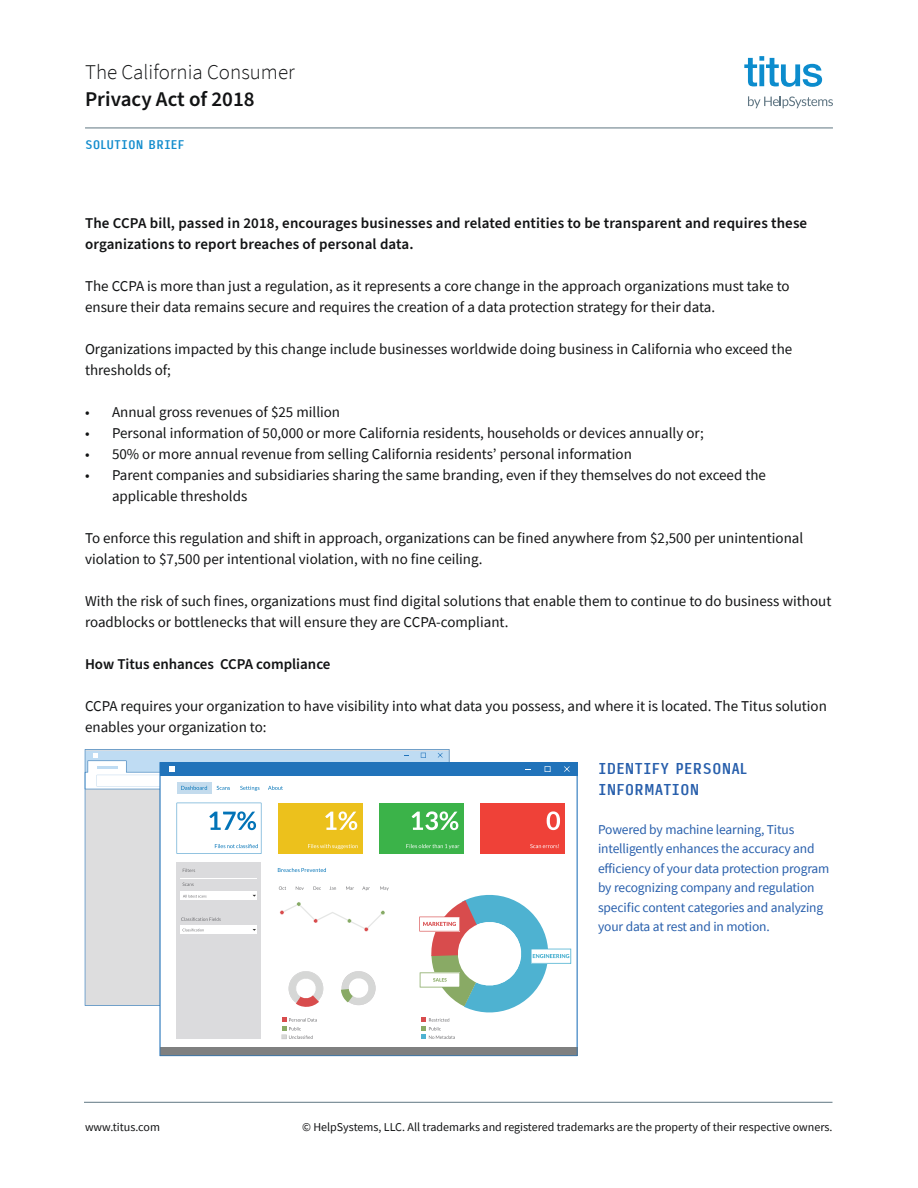
<style>
.page{position:relative;width:918px;height:1188px;background:#fff}
.page>*{position:absolute;margin:0;border:0;box-sizing:border-box;transform-origin:0 0}
.t1{font:300 21px "Source Sans Pro";color:#121314}
.t2{font:600 21px "Source Sans Pro";color:#121314}
.t3{font:15px/21px "Source Sans Pro";color:#121314}
.t4{font:600 15px/21px "Source Sans Pro";letter-spacing:.01em;color:#121314}
.t5{font:500 15px/21px "Input Sans Compressed";color:#285fac}
.t6{font:13.5px/19.5px "Source Sans Pro";letter-spacing:-.01em;color:#285fac}
.t7{font:12px "Source Sans Pro";color:#121314}
.t8{font:500 12px "Input Sans Compressed";color:#128ccd}
</style>
<div class="page">
<div style="left:85px;top:749px;width:364px;height:257px;background:#ddddde"></div>
<svg style="left:160px;top:762px;width:417px;height:294px"></svg>
<svg style="left:338px;top:971px;width:38px;height:35px"></svg>
<svg style="left:85px;top:751px;width:364px;height:40px"></svg>
<svg style="left:279px;top:886px;width:25px;height:4px"></svg>
<svg style="left:282px;top:1018px;width:35px;height:21px"></svg>
<svg style="left:419px;top:888px;width:152px;height:151px"></svg>
<svg style="left:313px;top:886px;width:8px;height:4px"></svg>
<svg style="left:330px;top:886px;width:6px;height:4px"></svg>
<svg style="left:346px;top:886px;width:8px;height:4px"></svg>
<svg style="left:362px;top:886px;width:8px;height:5px"></svg>
<svg style="left:380px;top:886px;width:9px;height:5px"></svg>
<hr style="left:84px;top:1102px;width:748px;height:1px;background:#607782">
<hr style="left:85px;top:128px;width:748px;height:1px;background:#607782">
<svg style="left:744px;top:56px;width:78px;height:31px"></svg>
<svg style="left:748px;top:96px;width:85px;height:12px"></svg>
<h1 class="t1" style="left:85px;top:59px;width:211px">The California Consumer</h1>
<h1 class="t2" style="left:85px;top:85px;width:171px">Privacy Act of 2018</h1>
<p class="t8" style="left:85px;top:133px;width:101px">SOLUTION BRIEF</p>
<p class="t4" style="left:85px;top:213px;width:724px">The CCPA bill, passed in 2018, encourages businesses and related entities to be transparent and requires these organizations to report breaches of personal data.</p>
<p class="t3" style="left:85px;top:275px;width:706px">The CCPA is more than just a regulation, as it represents a core change in the approach organizations must take to ensure their data remains secure and requires the creation of a data protection strategy for their data.</p>
<p class="t3" style="left:85px;top:338px;width:709px">Organizations impacted by this change include businesses worldwide doing business in California who exceed the thresholds of;</p>
<p class="t3" style="left:85px;top:401px;width:257px">• Annual gross revenues of $25 million</p>
<p class="t3" style="left:85px;top:422px;width:620px">• Personal information of 50,000 or more California residents, households or devices annually or;</p>
<p class="t3" style="left:85px;top:443px;width:548px">• 50% or more annual revenue from selling California residents’ personal information</p>
<p class="t3" style="left:112px;top:464px;width:656px;text-indent:-27px">• Parent companies and subsidiaries sharing the same branding, even if they themselves do not exceed the applicable thresholds</p>
<p class="t3" style="left:85px;top:527px;width:720px">To enforce this regulation and shift in approach, organizations can be fined anywhere from $2,500 per unintentional violation to $7,500 per intentional violation, with no fine ceiling.</p>
<p class="t3" style="left:85px;top:590px;width:748px">With the risk of such fines, organizations must find digital solutions that enable them to continue to do business without roadblocks or bottlenecks that will ensure they are CCPA-compliant.</p>
<p class="t4" style="left:85px;top:654px;width:247px">How Titus enhances CCPA compliance</p>
<p class="t3" style="left:85px;top:695px;width:743px">CCPA requires your organization to have visibility into what data you possess, and where it is located. The Titus solution enables your organization to:</p>
<p class="t5" style="left:598px;top:757px;width:151px">IDENTIFY PERSONAL<br>INFORMATION</p>
<p class="t6" style="left:598px;top:820px;width:233px">Powered by machine learning, Titus intelligently enhances the accuracy and efficiency of your data protection program by recognizing company and regulation specific content categories and analyzing your data at rest and in motion.</p>
<p class="t7" style="left:85px;top:1120px;width:76px">www.titus.com</p>
<p class="t7" style="left:302px;top:1120px;width:532px">© HelpSystems, LLC. All trademarks and registered trademarks are the property of their respective owners.</p>
</div>
